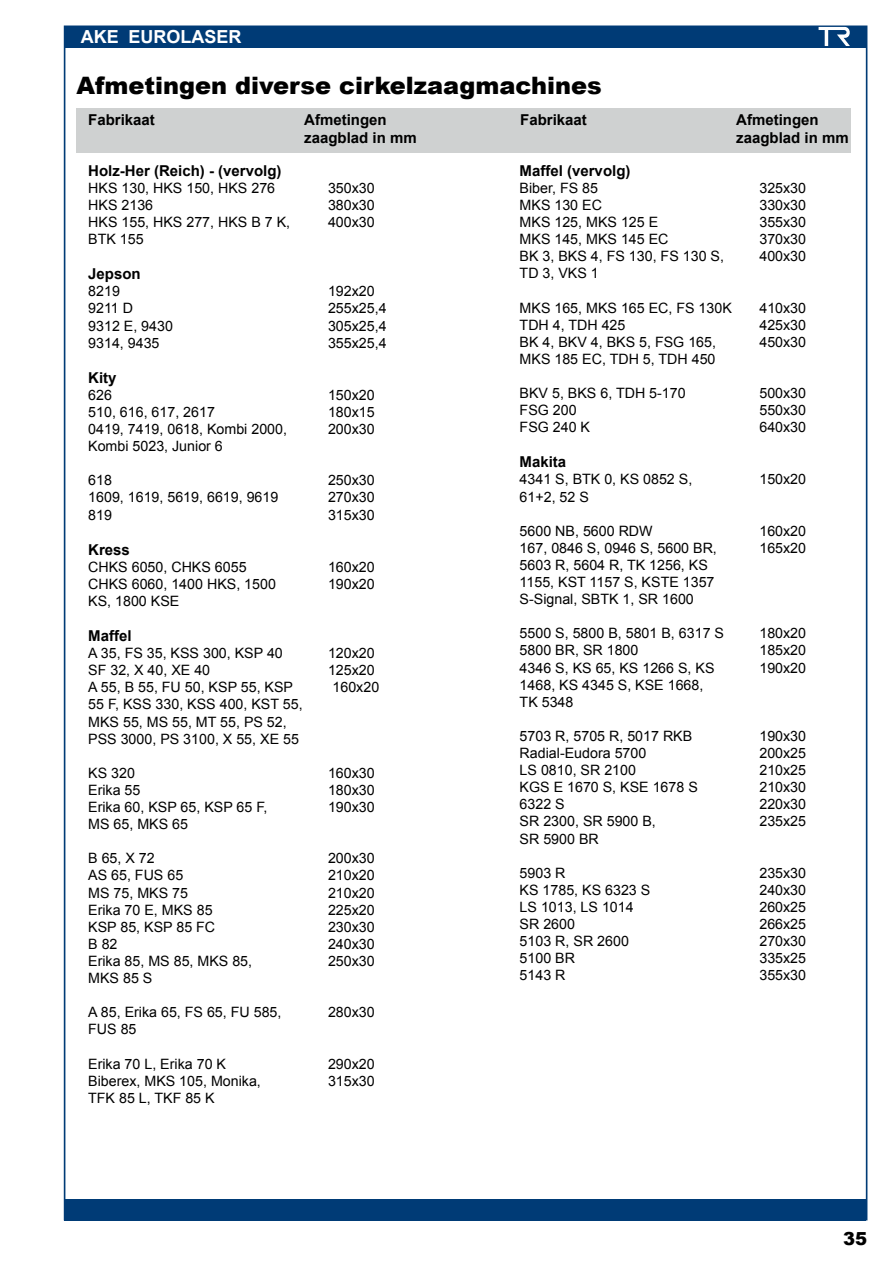
<style>
.page{position:relative;width:893px;height:1263px;background:#fff}
.page>*{position:absolute;margin:0;border:0;box-sizing:border-box;transform-origin:0 0}
.t1{font:900 24px "Arial";color:#000}
.t2{font:700 18px "Arial";color:#fff}
.t3{font:900 18px "Arial";color:#000}
.t4{font:700 15px "Arial";color:#000}
.t5{font:14.25px/17.1px "Arial";color:#000}
</style>
<div class="page">
<div style="left:65px;top:1199px;width:801px;height:21px;background:#003b76"></div>
<div style="left:64px;top:26px;width:802px;height:21px;background:#003b76"></div>
<svg style="left:819px;top:27px;width:31px;height:19px"></svg>
<div style="left:77px;top:108px;width:774px;height:45px;background:#cfd1d1"></div>
<p class="t2" style="left:81px;top:25px;width:162px">AKE EUROLASER</p>
<h1 class="t1" style="left:77px;top:68px;width:527px">Afmetingen diverse cirkelzaagmachines</h1>
<p class="t4" style="left:88px;top:110px;width:68px">Fabrikaat</p>
<p class="t4" style="left:304px;top:110px;width:84px">Afmetingen</p>
<p class="t4" style="left:520px;top:110px;width:68px">Fabrikaat</p>
<p class="t4" style="left:736px;top:110px;width:84px">Afmetingen</p>
<p class="t4" style="left:304px;top:128px;width:114px">zaagblad in mm</p>
<p class="t4" style="left:736px;top:128px;width:114px">zaagblad in mm</p>
<p class="t4" style="left:88px;top:161px;width:195px">Holz-Her (Reich) - (vervolg)</p>
<p class="t5" style="left:88px;top:179px;width:188px">HKS 130, HKS 150, HKS 276</p>
<p class="t5" style="left:328px;top:179px;width:48px">350x30</p>
<p class="t5" style="left:88px;top:196px;width:66px">HKS 2136</p>
<p class="t5" style="left:328px;top:196px;width:48px">380x30</p>
<p class="t5" style="left:88px;top:214px;width:203px">HKS 155, HKS 277, HKS B 7 K,</p>
<p class="t5" style="left:328px;top:214px;width:48px">400x30</p>
<p class="t5" style="left:88px;top:231px;width:57px">BTK 155</p>
<p class="t4" style="left:88px;top:264px;width:54px">Jepson</p>
<p class="t5" style="left:88px;top:283px;width:33px">8219</p>
<p class="t5" style="left:328px;top:283px;width:48px">192x20</p>
<p class="t5" style="left:88px;top:300px;width:46px">9211 D</p>
<p class="t5" style="left:328px;top:300px;width:60px">255x25,4</p>
<p class="t5" style="left:88px;top:317px;width:86px">9312 E, 9430</p>
<p class="t5" style="left:328px;top:317px;width:60px">305x25,4</p>
<p class="t5" style="left:88px;top:334px;width:73px">9314, 9435</p>
<p class="t5" style="left:328px;top:334px;width:60px">355x25,4</p>
<p class="t4" style="left:88px;top:368px;width:30px">Kity</p>
<p class="t5" style="left:88px;top:386px;width:25px">626</p>
<p class="t5" style="left:328px;top:386px;width:48px">150x20</p>
<p class="t5" style="left:88px;top:403px;width:128px">510, 616, 617, 2617</p>
<p class="t5" style="left:328px;top:403px;width:48px">180x15</p>
<p class="t5" style="left:88px;top:421px;width:200px">0419, 7419, 0618, Kombi 2000,</p>
<p class="t5" style="left:328px;top:421px;width:48px">200x30</p>
<p class="t5" style="left:88px;top:438px;width:136px">Kombi 5023, Junior 6</p>
<p class="t5" style="left:88px;top:472px;width:25px">618</p>
<p class="t5" style="left:328px;top:472px;width:48px">250x30</p>
<p class="t5" style="left:88px;top:489px;width:192px">1609, 1619, 5619, 6619, 9619</p>
<p class="t5" style="left:328px;top:489px;width:48px">270x30</p>
<p class="t5" style="left:88px;top:506px;width:25px">819</p>
<p class="t5" style="left:328px;top:506px;width:48px">315x30</p>
<p class="t4" style="left:88px;top:539px;width:43px">Kress</p>
<p class="t5" style="left:88px;top:558px;width:160px">CHKS 6050, CHKS 6055</p>
<p class="t5" style="left:328px;top:558px;width:48px">160x20</p>
<p class="t5" style="left:88px;top:575px;width:189px">CHKS 6060, 1400 HKS, 1500</p>
<p class="t5" style="left:328px;top:575px;width:48px">190x20</p>
<p class="t5" style="left:88px;top:592px;width:93px">KS, 1800 KSE</p>
<p class="t4" style="left:88px;top:626px;width:45px">Maffel</p>
<p class="t5" style="left:88px;top:645px;width:196px">A 35, FS 35, KSS 300, KSP 40</p>
<p class="t5" style="left:328px;top:645px;width:48px">120x20</p>
<p class="t5" style="left:88px;top:662px;width:123px">SF 32, X 40, XE 40</p>
<p class="t5" style="left:328px;top:662px;width:48px">125x20</p>
<p class="t5" style="left:88px;top:679px;width:206px">A 55, B 55, FU 50, KSP 55, KSP</p>
<p class="t5" style="left:332px;top:679px;width:48px">160x20</p>
<p class="t5" style="left:88px;top:696px;width:216px">55 F, KSS 330, KSS 400, KST 55,<br>MKS 55, MS 55, MT 55, PS 52,<br>PSS 3000, PS 3100, X 55, XE 55</p>
<p class="t5" style="left:88px;top:764px;width:48px">KS 320</p>
<p class="t5" style="left:328px;top:764px;width:48px">160x30</p>
<p class="t5" style="left:88px;top:781px;width:54px">Erika 55</p>
<p class="t5" style="left:328px;top:781px;width:48px">180x30</p>
<p class="t5" style="left:88px;top:799px;width:181px">Erika 60, KSP 65, KSP 65 F,</p>
<p class="t5" style="left:328px;top:799px;width:48px">190x30</p>
<p class="t5" style="left:88px;top:816px;width:101px">MS 65, MKS 65</p>
<p class="t5" style="left:88px;top:850px;width:68px">B 65, X 72</p>
<p class="t5" style="left:328px;top:850px;width:48px">200x30</p>
<p class="t5" style="left:88px;top:867px;width:97px">AS 65, FUS 65</p>
<p class="t5" style="left:328px;top:867px;width:48px">210x20</p>
<p class="t5" style="left:88px;top:884px;width:101px">MS 75, MKS 75</p>
<p class="t5" style="left:328px;top:884px;width:48px">210x20</p>
<p class="t5" style="left:88px;top:901px;width:126px">Erika 70 E, MKS 85</p>
<p class="t5" style="left:328px;top:901px;width:48px">225x20</p>
<p class="t5" style="left:88px;top:918px;width:129px">KSP 85, KSP 85 FC</p>
<p class="t5" style="left:328px;top:918px;width:48px">230x30</p>
<p class="t5" style="left:88px;top:935px;width:31px">B 82</p>
<p class="t5" style="left:328px;top:935px;width:48px">240x30</p>
<p class="t5" style="left:88px;top:952px;width:165px">Erika 85, MS 85, MKS 85,</p>
<p class="t5" style="left:328px;top:952px;width:48px">250x30</p>
<p class="t5" style="left:88px;top:970px;width:66px">MKS 85 S</p>
<p class="t5" style="left:88px;top:1004px;width:195px">A 85, Erika 65, FS 65, FU 585,</p>
<p class="t5" style="left:328px;top:1004px;width:48px">280x30</p>
<p class="t5" style="left:88px;top:1021px;width:50px">FUS 85</p>
<p class="t5" style="left:88px;top:1055px;width:139px">Erika 70 L, Erika 70 K</p>
<p class="t5" style="left:328px;top:1055px;width:48px">290x20</p>
<p class="t5" style="left:88px;top:1072px;width:174px">Biberex, MKS 105, Monika,</p>
<p class="t5" style="left:328px;top:1072px;width:48px">315x30</p>
<p class="t5" style="left:88px;top:1089px;width:128px">TFK 85 L, TKF 85 K</p>
<p class="t4" style="left:520px;top:161px;width:112px">Maffel (vervolg)</p>
<p class="t5" style="left:520px;top:179px;width:80px">Biber, FS 85</p>
<p class="t5" style="left:759px;top:179px;width:48px">325x30</p>
<p class="t5" style="left:520px;top:196px;width:84px">MKS 130 EC</p>
<p class="t5" style="left:759px;top:196px;width:48px">330x30</p>
<p class="t5" style="left:520px;top:214px;width:140px">MKS 125, MKS 125 E</p>
<p class="t5" style="left:759px;top:214px;width:48px">355x30</p>
<p class="t5" style="left:520px;top:231px;width:150px">MKS 145, MKS 145 EC</p>
<p class="t5" style="left:759px;top:231px;width:48px">370x30</p>
<p class="t5" style="left:520px;top:248px;width:206px">BK 3, BKS 4, FS 130, FS 130 S,</p>
<p class="t5" style="left:759px;top:248px;width:48px">400x30</p>
<p class="t5" style="left:520px;top:265px;width:81px">TD 3, VKS 1</p>
<p class="t5" style="left:520px;top:299px;width:214px">MKS 165, MKS 165 EC, FS 130K</p>
<p class="t5" style="left:759px;top:299px;width:48px">410x30</p>
<p class="t5" style="left:520px;top:316px;width:107px">TDH 4, TDH 425</p>
<p class="t5" style="left:759px;top:316px;width:48px">425x30</p>
<p class="t5" style="left:520px;top:333px;width:198px">BK 4, BKV 4, BKS 5, FSG 165,</p>
<p class="t5" style="left:759px;top:333px;width:48px">450x30</p>
<p class="t5" style="left:520px;top:350px;width:197px">MKS 185 EC, TDH 5, TDH 450</p>
<p class="t5" style="left:520px;top:385px;width:168px">BKV 5, BKS 6, TDH 5-170</p>
<p class="t5" style="left:759px;top:385px;width:48px">500x30</p>
<p class="t5" style="left:520px;top:402px;width:59px">FSG 200</p>
<p class="t5" style="left:759px;top:402px;width:48px">550x30</p>
<p class="t5" style="left:520px;top:419px;width:72px">FSG 240 K</p>
<p class="t5" style="left:759px;top:419px;width:48px">640x30</p>
<p class="t4" style="left:520px;top:452px;width:48px">Makita</p>
<p class="t5" style="left:520px;top:471px;width:174px">4341 S, BTK 0, KS 0852 S,</p>
<p class="t5" style="left:759px;top:471px;width:48px">150x20</p>
<p class="t5" style="left:520px;top:488px;width:71px">61+2, 52 S</p>
<p class="t5" style="left:520px;top:522px;width:135px">5600 NB, 5600 RDW</p>
<p class="t5" style="left:759px;top:522px;width:48px">160x20</p>
<p class="t5" style="left:520px;top:539px;width:199px">167, 0846 S, 0946 S, 5600 BR,</p>
<p class="t5" style="left:759px;top:539px;width:48px">165x20</p>
<p class="t5" style="left:520px;top:556px;width:196px">5603 R, 5604 R, TK 1256, KS<br>1155, KST 1157 S, KSTE 1357<br>S-Signal, SBTK 1, SR 1600</p>
<p class="t5" style="left:520px;top:625px;width:206px">5500 S, 5800 B, 5801 B, 6317 S</p>
<p class="t5" style="left:759px;top:625px;width:48px">180x20</p>
<p class="t5" style="left:520px;top:642px;width:120px">5800 BR, SR 1800</p>
<p class="t5" style="left:759px;top:642px;width:48px">185x20</p>
<p class="t5" style="left:520px;top:659px;width:196px">4346 S, KS 65, KS 1266 S, KS</p>
<p class="t5" style="left:759px;top:659px;width:48px">190x20</p>
<p class="t5" style="left:520px;top:676px;width:185px">1468, KS 4345 S, KSE 1668,<br>TK 5348</p>
<p class="t5" style="left:520px;top:727px;width:174px">5703 R, 5705 R, 5017 RKB</p>
<p class="t5" style="left:759px;top:727px;width:48px">190x30</p>
<p class="t5" style="left:520px;top:745px;width:128px">Radial-Eudora 5700</p>
<p class="t5" style="left:759px;top:745px;width:48px">200x25</p>
<p class="t5" style="left:520px;top:762px;width:118px">LS 0810, SR 2100</p>
<p class="t5" style="left:759px;top:762px;width:48px">210x25</p>
<p class="t5" style="left:520px;top:779px;width:180px">KGS E 1670 S, KSE 1678 S</p>
<p class="t5" style="left:759px;top:779px;width:48px">210x30</p>
<p class="t5" style="left:520px;top:796px;width:47px">6322 S</p>
<p class="t5" style="left:759px;top:796px;width:48px">220x30</p>
<p class="t5" style="left:520px;top:813px;width:138px">SR 2300, SR 5900 B,</p>
<p class="t5" style="left:759px;top:813px;width:48px">235x25</p>
<p class="t5" style="left:520px;top:830px;width:81px">SR 5900 BR</p>
<p class="t5" style="left:520px;top:864px;width:47px">5903 R</p>
<p class="t5" style="left:759px;top:864px;width:48px">235x30</p>
<p class="t5" style="left:520px;top:881px;width:132px">KS 1785, KS 6323 S</p>
<p class="t5" style="left:759px;top:881px;width:48px">240x30</p>
<p class="t5" style="left:520px;top:898px;width:116px">LS 1013, LS 1014</p>
<p class="t5" style="left:759px;top:898px;width:48px">260x25</p>
<p class="t5" style="left:520px;top:916px;width:57px">SR 2600</p>
<p class="t5" style="left:759px;top:916px;width:48px">266x25</p>
<p class="t5" style="left:520px;top:933px;width:111px">5103 R, SR 2600</p>
<p class="t5" style="left:759px;top:933px;width:48px">270x30</p>
<p class="t5" style="left:520px;top:950px;width:57px">5100 BR</p>
<p class="t5" style="left:759px;top:950px;width:48px">335x25</p>
<p class="t5" style="left:520px;top:967px;width:47px">5143 R</p>
<p class="t5" style="left:759px;top:967px;width:48px">355x30</p>
<p class="t3" style="left:843px;top:1226px;width:26px">35</p>
</div>
